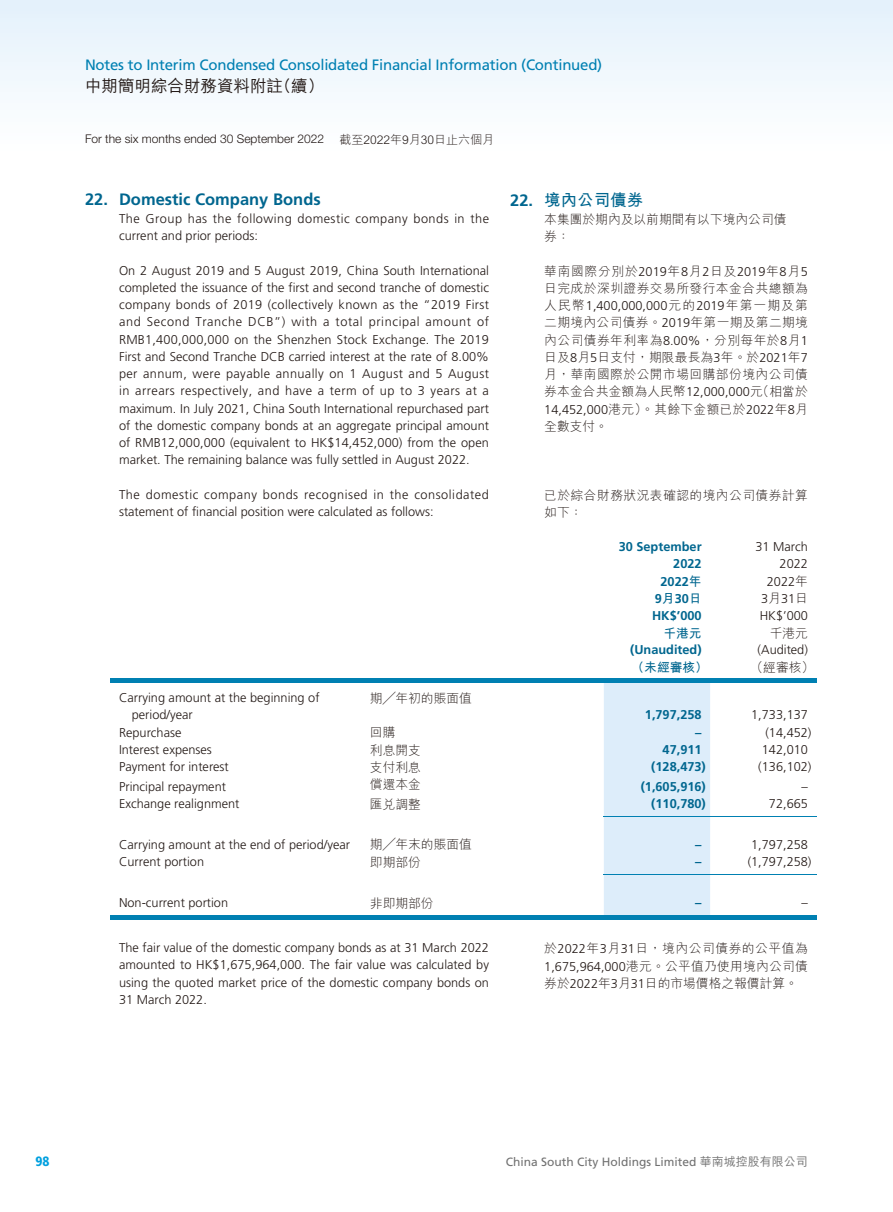
<style>
.page{position:relative;width:893px;height:1212px;background:#fff}
.page>*{position:absolute;margin:0;border:0;box-sizing:border-box;transform-origin:0 0}
.t1{font:700 16.5px "Frutiger LT Std";color:#00668f}
.t2{font:16.5px "M Hei HK Medium E Ten B5 H";color:#231916}
.t3{font:16.5px "M Hei HK Bold E Ten B5 H";color:#00668f}
.t4{font:15px "Frutiger LT Std";letter-spacing:-.015em;color:#0080b2}
.t5{font:900 condensed 13.5px "Frutiger LT Std";color:#00a0df}
.t6{font:300 12.75px/17.2px "Frutiger LT Std";color:#231916;text-align:justify}
.t7{font:12.75px/17.2px "M Hei HK Light E Ten B5 H";letter-spacing:.02em;color:#231916}
.t8{font:700 12.75px/17.2px "Frutiger LT Std";color:#00668f;text-align:right}
.t9{font:300 12.75px/17.2px "Frutiger LT Std";letter-spacing:.035em;color:#231916}
.t10{font:12.75px/17.2px "M Hei HK Light E Ten B5 H";color:#231916}
.t11{font:12.75px "M Hei HK Bold E Ten B5 H";color:#00668f}
.t12{font:12px "Frutiger LT Std";color:#717171}
.t13{font:300 12px "Helvetica Neue LT Std";color:#231916}
.t14{font:12px "M Hei HK Light E Ten B5 H";color:#231916}
.s1{font-family:"Frutiger LT Std";font-weight:700}
.s2{font-family:"Frutiger LT Std";font-weight:300}
.s3{font-family:"M Hei HK Light E Ten B5 H";font-weight:400}
.s4{font-family:"M Hei HK Bold E Ten B5 H";font-weight:400}
.s5{font-family:"M Hei HK Medium E Ten B5 H"}
</style>
<div class="page">
<div style="left:0;top:0;width:893px;height:181px;background:linear-gradient(to bottom,#e4f1fb,#fff)"></div>
<div style="left:604px;top:683px;width:106px;height:232px;background:#ddedfa"></div>
<div style="left:111px;top:678px;width:259px;height:5px;background:#0080b2"></div>
<div style="left:370px;top:678px;width:234px;height:5px;background:#0080b2"></div>
<div style="left:604px;top:678px;width:106px;height:5px;background:#0080b2"></div>
<div style="left:710px;top:678px;width:106px;height:5px;background:#0080b2"></div>
<hr style="left:604px;top:816px;width:106px;height:1px;background:#0080b2">
<hr style="left:710px;top:816px;width:106px;height:1px;background:#0080b2">
<hr style="left:604px;top:874px;width:106px;height:1px;background:#0080b2">
<hr style="left:710px;top:874px;width:106px;height:1px;background:#0080b2">
<div style="left:111px;top:915px;width:259px;height:5px;background:#0080b2"></div>
<div style="left:370px;top:915px;width:234px;height:5px;background:#0080b2"></div>
<div style="left:604px;top:915px;width:106px;height:5px;background:#0080b2"></div>
<div style="left:710px;top:915px;width:106px;height:5px;background:#0080b2"></div>
<p class="t4" style="left:85px;top:57px;width:519px">Notes to Interim Condensed Consolidated Financial Information (Continued)</p>
<p class="t2" style="left:85px;top:80px;width:241px">中期簡明綜合財務資料附註（續）</p>
<p class="t13" style="left:85px;top:135px;width:241px">For the six months ended 30 September 2022</p>
<p class="t14" style="left:340px;top:135px;width:156px">截至2022年9月30日止六個月</p>
<p class="t1" style="left:85px;top:191px;width:237px">22. Domestic Company Bonds</p>
<p class="t9" style="left:119px;top:211px;width:371px">The Group has the following domestic company bonds in the current and prior periods:</p>
<p class="t6" style="left:119px;top:262px;width:371px">On 2 August 2019 and 5 August 2019, China South International completed the issuance of the first and second tranche of domestic company bonds of 2019 (collectively known as the “2019 First and Second Tranche DCB”) with a total principal amount of RMB1,400,000,000 on the Shenzhen Stock Exchange. The 2019<br>First and Second Tranche DCB carried interest at the rate of 8.00% per annum, were payable annually on 1 August and 5 August in arrears respectively, and have a term of up to 3 years at a maximum. In July 2021, China South International repurchased part of the domestic company bonds at an aggregate principal amount of RMB12,000,000 (equivalent to HK$14,452,000) from the open market. The remaining balance was fully settled in August 2022.</p>
<p class="t6" style="left:119px;top:487px;width:371px">The domestic company bonds recognised in the consolidated statement of financial position were calculated as follows:</p>
<p class="t6" style="left:132px;top:690px;width:189px;text-indent:-13px">Carrying amount at the beginning of period/year</p>
<p class="t7" style="left:370px;top:691px;width:103px">期╱年初的賬面值</p>
<p class="t3" style="left:510px;top:194px;width:135px"><span class="s1">22.</span> 境內公司債券</p>
<p class="t10" style="left:544px;top:212px;width:244px">本集團於期內及以前期間有以下境內公司債券：</p>
<p class="t7" style="left:544px;top:264px;width:265px">華南國際分別於<span class="s2">2019</span>年<span class="s2">8</span>月<span class="s2">2</span>日及<span class="s2">2019</span>年<span class="s2">8</span>月<span class="s2">5</span>日完成於深圳證券交易所發行本金合共總額為</p>
<p class="t6" style="left:544px;top:298px;width:265px"><span class="s3">人民幣</span>1,400,000,000<span class="s3">元的</span>2019<span class="s3">年第一期及第</span></p>
<p class="t7" style="left:544px;top:316px;width:265px;text-align:justify">二期境內公司債券。<span class="s2">2019</span>年第一期及第二期境內公司債券年利率為<span class="s2">8.00%</span>，分別每年於<span class="s2">8</span>月<span class="s2">1</span>日及<span class="s2">8</span>月<span class="s2">5</span>日支付，期限最長為<span class="s2">3</span>年。於<span class="s2">2021</span>年<span class="s2">7</span>月，華南國際於公開市場回購部份境內公司債券本金合共金額為人民幣<span class="s2">12,000,000</span>元（相當於</p>
<p class="t6" style="left:544px;top:401px;width:265px">14,452,000<span class="s3">港元）。其餘下金額已於</span>2022<span class="s3">年</span>8<span class="s3">月</span></p>
<p class="t7" style="left:544px;top:419px;width:65px">全數支付。</p>
<p class="t7" style="left:544px;top:488px;width:265px">已於綜合財務狀況表確認的境內公司債券計算如下：</p>
<p class="t8" style="left:619px;top:538px;width:84px">30 September<br>2022</p>
<p class="t6" style="left:755px;top:538px;width:54px;text-align:right">31 March<br>2022</p>
<p class="t8" style="left:655px;top:573px;width:48px;text-align:center">2022<span class="s4">年<br></span>9<span class="s4">月</span>30<span class="s4">日</span></p>
<p class="t6" style="left:761px;top:573px;width:48px;text-align:center">2022<span class="s3">年<br></span>3<span class="s3">月</span>31<span class="s3">日</span></p>
<p class="t8" style="left:652px;top:607px;width:51px">HK$’000</p>
<p class="t6" style="left:760px;top:607px;width:50px">HK$’000</p>
<p class="t11" style="left:663px;top:628px;width:40px">千港元</p>
<p class="t7" style="left:770px;top:626px;width:40px">千港元</p>
<p class="t8" style="left:630px;top:642px;width:73px">(Unaudited)</p>
<p class="t6" style="left:758px;top:642px;width:52px">(Audited)</p>
<p class="t11" style="left:631px;top:662px;width:78px">（未經審核）</p>
<p class="t7" style="left:750px;top:660px;width:65px">（經審核）</p>
<p class="t8" style="left:645px;top:707px;width:58px">1,797,258</p>
<p class="t6" style="left:751px;top:707px;width:58px">1,733,137</p>
<p class="t6" style="left:119px;top:724px;width:64px">Repurchase</p>
<p class="t7" style="left:370px;top:725px;width:27px">回購</p>
<p class="t8" style="left:695px;top:724px;width:8px">–</p>
<p class="t6" style="left:765px;top:724px;width:48px">(14,452)</p>
<p class="t6" style="left:119px;top:741px;width:94px">Interest expenses</p>
<p class="t7" style="left:370px;top:743px;width:52px">利息開支</p>
<p class="t8" style="left:663px;top:741px;width:40px">47,911</p>
<p class="t6" style="left:762px;top:741px;width:48px">142,010</p>
<p class="t6" style="left:119px;top:759px;width:111px">Payment for interest</p>
<p class="t7" style="left:370px;top:760px;width:52px">支付利息</p>
<p class="t8" style="left:651px;top:759px;width:56px">(128,473)</p>
<p class="t6" style="left:758px;top:759px;width:55px">(136,102)</p>
<p class="t6" style="left:119px;top:778px;width:108px">Principal repayment</p>
<p class="t7" style="left:370px;top:777px;width:52px">償還本金</p>
<p class="t8" style="left:641px;top:778px;width:67px">(1,605,916)</p>
<p class="t6" style="left:801px;top:778px;width:8px">–</p>
<p class="t6" style="left:119px;top:795px;width:122px">Exchange realignment</p>
<p class="t7" style="left:370px;top:797px;width:52px">匯兌調整</p>
<p class="t8" style="left:651px;top:795px;width:56px">(110,780)</p>
<p class="t6" style="left:769px;top:795px;width:40px">72,665</p>
<p class="t6" style="left:119px;top:836px;width:232px">Carrying amount at the end of period/year</p>
<p class="t7" style="left:370px;top:838px;width:103px">期╱年末的賬面值</p>
<p class="t8" style="left:695px;top:836px;width:8px">–</p>
<p class="t6" style="left:751px;top:836px;width:58px">1,797,258</p>
<p class="t6" style="left:119px;top:854px;width:87px">Current portion</p>
<p class="t7" style="left:370px;top:855px;width:52px">即期部份</p>
<p class="t8" style="left:695px;top:854px;width:8px">–</p>
<p class="t6" style="left:748px;top:854px;width:65px">(1,797,258)</p>
<p class="t6" style="left:119px;top:895px;width:111px">Non-current portion</p>
<p class="t7" style="left:370px;top:896px;width:65px">非即期部份</p>
<p class="t8" style="left:695px;top:895px;width:8px">–</p>
<p class="t6" style="left:801px;top:895px;width:8px">–</p>
<p class="t6" style="left:119px;top:940px;width:371px">The fair value of the domestic company bonds as at 31 March 2022 amounted to HK$1,675,964,000. The fair value was calculated by using the quoted market price of the domestic company bonds on 31 March 2022.</p>
<p class="t7" style="left:544px;top:942px;width:265px;text-align:justify">於<span class="s2">2022</span>年<span class="s2">3</span>月<span class="s2">31</span>日，境內公司債券的公平值為<span class="s2">1,675,964,000</span>港元。公平值乃使用境內公司債券於<span class="s2">2022</span>年<span class="s2">3</span>月<span class="s2">31</span>日的市場價格之報價計算。</p>
<p class="t5" style="left:35px;top:1155px;width:16px">98</p>
<p class="t12" style="left:506px;top:1155px;width:304px">China South City Holdings Limited <span class="s5">華南城控股有限公司</span></p>
</div>
